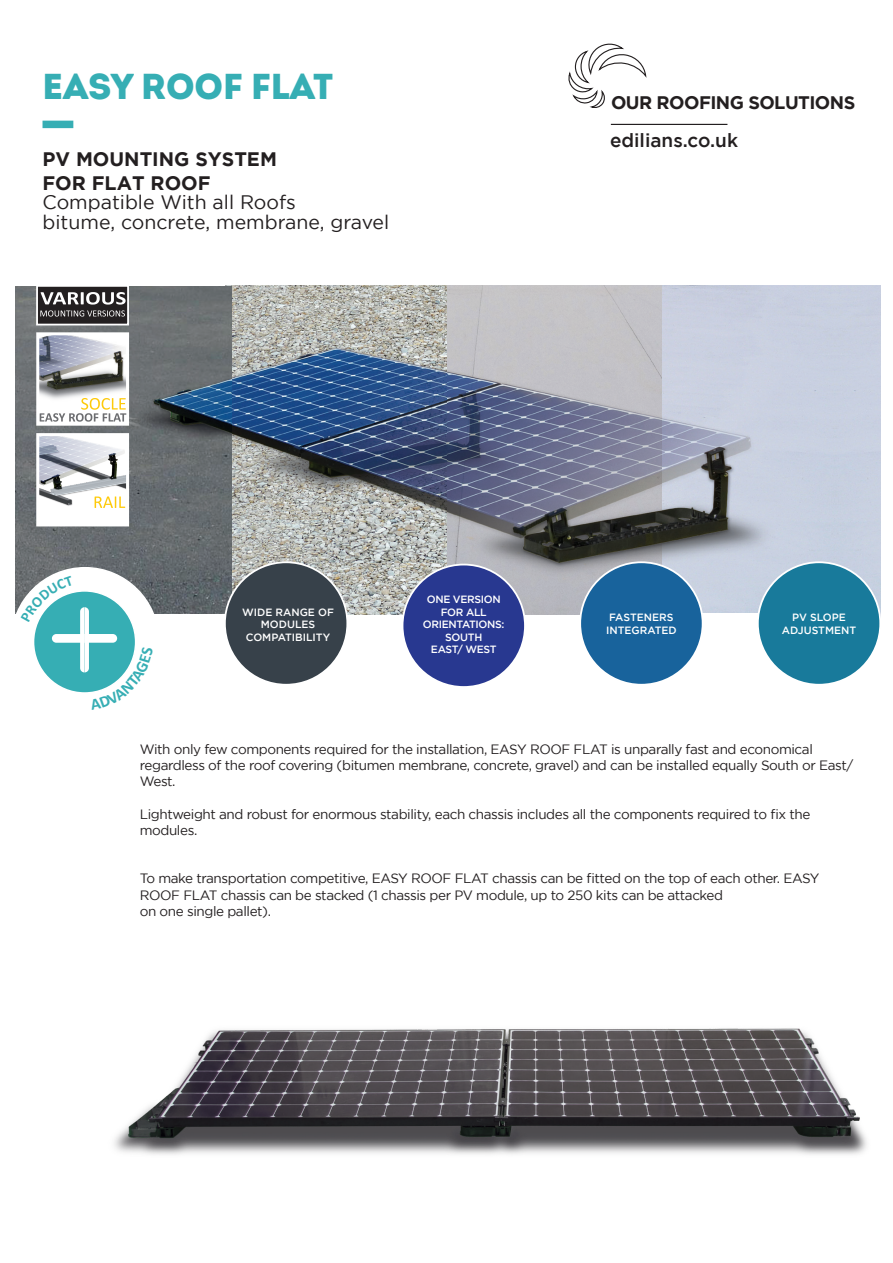
<style>
.page{position:relative;width:893px;height:1263px;background:#fff}
.page>*{position:absolute;margin:0;border:0;box-sizing:border-box;transform-origin:0 0}
.t1{font:900 36px "Intro";color:#36aeb4}
.t2{font:19.5px/19.5px "Gotham";color:#231f20}
.t3{font:700 19.5px/23.4px "Gotham";color:#231f20}
.t4{font:500 18.9px "Gotham";color:#231f20}
.t5{font:700 18.15px "Gotham";letter-spacing:-.03em;color:#231f20}
.t6{font:13.5px/16.2px "Gotham";letter-spacing:-.03em;color:#231f20}
.t7{font:500 10.5px/12.6px "Gotham";color:#fff;text-align:center}
.t8{font:500 10.5px/12.6px "Gotham";letter-spacing:-.03em;color:#fff;text-align:center}
</style>
<div class="page">
<img style="left:225px;top:285px;width:609px;height:329px">
<img style="left:16px;top:286px;width:215px;height:328px">
<div style="left:580px;top:562px;width:123px;height:123px;background:#18639c;border-radius:50%"></div>
<div style="left:579px;top:561px;width:124px;height:125px;border:2px solid #fff;border-radius:50%"></div>
<div style="left:225px;top:562px;width:122px;height:123px;background:#37414a;border-radius:50%"></div>
<div style="left:224px;top:561px;width:124px;height:125px;border:2px solid #fff;border-radius:50%"></div>
<div style="left:402px;top:564px;width:123px;height:123px;background:#283890;border-radius:50%"></div>
<div style="left:402px;top:564px;width:124px;height:124px;border:2px solid #fff;border-radius:50%"></div>
<img style="left:114px;top:1028px;width:753px;height:127px">
<div style="left:758px;top:562px;width:122px;height:123px;background:#187a9b;border-radius:50%"></div>
<div style="left:757px;top:561px;width:124px;height:125px;border:2px solid #fff;border-radius:50%"></div>
<div style="left:43px;top:121px;width:30px;height:7px;background:#36aeb4"></div>
<div style="left:11px;top:568px;width:148px;height:147px;background:#fff;border-radius:50%"></div>
<div style="left:36px;top:285px;width:93px;height:40px;background:#231f20;border:2px solid #fff"></div>
<svg style="left:40px;top:292px;width:86px;height:25px"></svg>
<hr style="left:611px;top:124px;width:116px;height:1px;background:#231f20">
<svg style="left:568px;top:43px;width:79px;height:65px"></svg>
<img style="left:40px;top:437px;width:85px;height:85px">
<div style="left:36px;top:433px;width:93px;height:93px;border:3px solid #fff"></div>
<img style="left:40px;top:336px;width:85px;height:62px">
<div style="left:36px;top:332px;width:93px;height:94px;border:3px solid #fff"></div>
<svg style="left:95px;top:496px;width:30px;height:12px"></svg>
<svg style="left:40px;top:398px;width:86px;height:24px"></svg>
<svg style="left:21px;top:575px;width:132px;height:118px"></svg>
<h1 class="t1" style="left:43px;top:63px;width:292px">EASY ROOF FLAT</h1>
<h2 class="t3" style="left:43px;top:147px;width:236px">PV MOUNTING SYSTEM<br>FOR FLAT ROOF</h2>
<h2 class="t2" style="left:43px;top:192px;width:348px">Compatible With all Roofs<br>bitume, concrete, membrane, gravel</h2>
<h3 class="t5" style="left:611px;top:92px;width:246px">OUR ROOFING SOLUTIONS</h3>
<h3 class="t4" style="left:610px;top:130px;width:129px">edilians.co.uk</h3>
<p class="t7" style="left:242px;top:605px;width:93px">WIDE RANGE OF<br>MODULES<br>COMPATIBILITY</p>
<p class="t8" style="left:423px;top:593px;width:83px">ONE VERSION<br>FOR ALL<br>ORIENTATIONS:<br>SOUTH<br>EAST/ WEST</p>
<p class="t7" style="left:606px;top:611px;width:72px">FASTENERS<br>INTEGRATED</p>
<p class="t7" style="left:782px;top:611px;width:76px">PV SLOPE<br>ADJUSTMENT</p>
<p class="t6" style="left:140px;top:741px;width:715px">With only few components required for the installation, EASY ROOF FLAT is unparally fast and economical regardless of the roof covering (bitumen membrane, concrete, gravel) and can be installed equally South or East/<br>West.</p>
<p class="t6" style="left:140px;top:805px;width:672px">Lightweight and robust for enormous stability, each chassis includes all the components required to fix the modules.</p>
<p class="t6" style="left:140px;top:870px;width:681px">To make transportation competitive, EASY ROOF FLAT chassis can be fitted on the top of each other. EASY<br>ROOF FLAT chassis can be stacked (1 chassis per PV module, up to 250 kits can be attacked<br>on one single pallet).</p>
</div>
